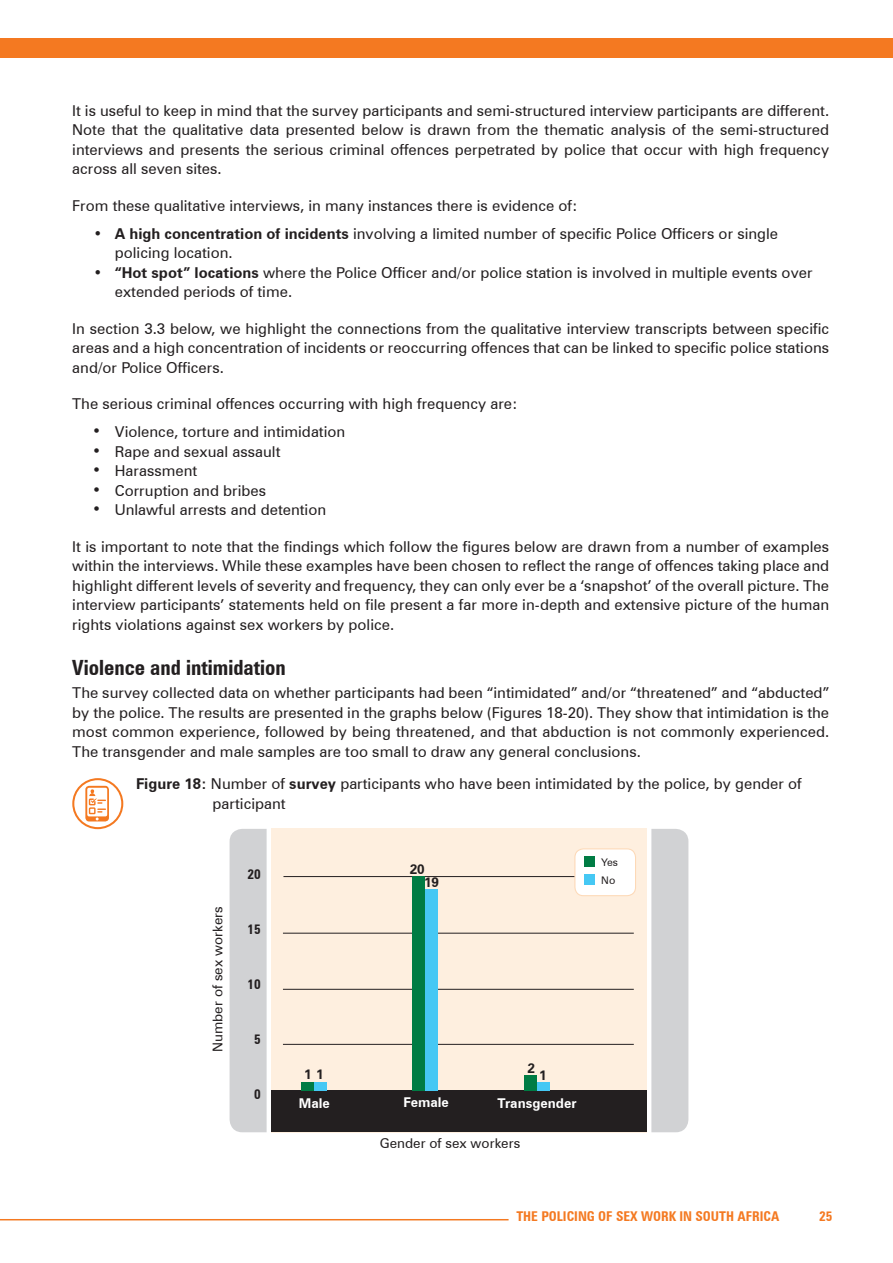
<style>
.page{position:relative;width:893px;height:1263px;background:#fff}
.page>*{position:absolute;margin:0;border:0;box-sizing:border-box;transform-origin:0 0}
.t1{font:700 condensed 21px "Zurich BT";color:#231f20}
.t2{font:15px/19.5px "Zurich BT";color:#231f20;text-align:justify}
.t3{font:13.5px "Zurich BT";color:#231f20}
.t4{font:700 condensed 13.5px "Zurich BT";color:#f47921}
.t5{font:700 13.5px "Zurich BT";color:#fff}
.t6{font:700 condensed 13.5px "Zurich BT";color:#231f20}
.t7{font:700 13.5px/13.5px "Zurich BT";color:#231f20}
.t8{font:10.5px/17.7px "Zurich BT";color:#231f20}
.s1{font-weight:700}
.s2{font-family:"Arial";font-size:18px}
</style>
<div class="page">
<div style="left:0;top:39px;width:893px;height:19px;background:#f47921"></div>
<hr style="left:0;top:1219px;width:509px;height:1px;background:#f47921">
<svg style="left:73px;top:779px;width:49px;height:49px"></svg>
<div style="left:72px;top:778px;width:51px;height:51px;border:2px solid #f47921;border-radius:50%"></div>
<svg style="left:85px;top:786px;width:24px;height:35px"></svg>
<svg style="left:87px;top:788px;width:20px;height:28px"></svg>
<svg style="left:88px;top:789px;width:17px;height:31px"></svg>
<div style="left:272px;top:829px;width:375px;height:304px;background:#feefdf"></div>
<div style="left:230px;top:829px;width:37px;height:303px;background:#d1d2d4"></div>
<hr style="left:283px;top:1044px;width:351px;height:1px;background:#231f20">
<hr style="left:283px;top:989px;width:351px;height:1px;background:#231f20">
<hr style="left:283px;top:933px;width:351px;height:1px;background:#231f20">
<hr style="left:283px;top:876px;width:351px;height:1px;background:#231f20">
<div style="left:271px;top:1090px;width:376px;height:42px;background:#231f20"></div>
<div style="left:524px;top:1075px;width:13px;height:15px;background:#007c44"></div>
<div style="left:302px;top:1082px;width:12px;height:8px;background:#007c44"></div>
<div style="left:314px;top:1082px;width:13px;height:8px;background:#45c8f4"></div>
<div style="left:537px;top:1082px;width:13px;height:8px;background:#45c8f4"></div>
<div style="left:412px;top:876px;width:13px;height:214px;background:#007c44"></div>
<div style="left:425px;top:889px;width:13px;height:201px;background:#45c8f4"></div>
<div style="left:651px;top:829px;width:37px;height:303px;background:#d1d2d4"></div>
<div style="left:575px;top:849px;width:60px;height:47px;background:#fff;border-radius:9px"></div>
<div style="left:574px;top:848px;width:62px;height:48px;border:1px solid #fdd9b7;border-radius:9px"></div>
<div style="left:584px;top:856px;width:11px;height:10px;background:#007c44"></div>
<div style="left:584px;top:874px;width:11px;height:11px;background:#45c8f4"></div>
<p class="t2" style="left:72px;top:100px;width:758px">It is useful to keep in mind that the survey participants and semi-structured interview participants are different.<br>Note that the qualitative data presented below is drawn from the thematic analysis of the semi-structured interviews and presents the serious criminal offences perpetrated by police that occur with high frequency across all seven sites.</p>
<p class="t2" style="left:72px;top:195px;width:507px">From these qualitative interviews, in many instances there is evidence of:</p>
<p class="t2" style="left:115px;top:223px;width:665px;text-indent:-21px"><span class="s1">• A high concentration of incidents</span> involving a limited number of specific Police Officers or single policing location.</p>
<p class="t2" style="left:115px;top:262px;width:699px;text-indent:-21px"><span class="s1">• “Hot spot” locations</span> where the Police Officer and/or police station is involved in multiple events over extended periods of time.</p>
<p class="t2" style="left:72px;top:318px;width:758px">In section 3.3 below, we highlight the connections from the qualitative interview transcripts between specific areas and a high concentration of incidents or reoccurring offences that can be linked to specific police stations and/or Police Officers.</p>
<p class="t2" style="left:72px;top:394px;width:447px">The serious criminal offences occurring with high frequency are:</p>
<p class="t2" style="left:94px;top:422px;width:253px"><span class="s2">•</span> Violence, torture and intimidation</p>
<p class="t2" style="left:94px;top:441px;width:188px"><span class="s2">•</span> Rape and sexual assault</p>
<p class="t2" style="left:94px;top:461px;width:105px"><span class="s2">•</span> Harassment</p>
<p class="t2" style="left:94px;top:480px;width:174px"><span class="s2">•</span> Corruption and bribes</p>
<p class="t2" style="left:94px;top:500px;width:234px"><span class="s2">•</span> Unlawful arrests and detention</p>
<p class="t2" style="left:72px;top:536px;width:758px">It is important to note that the findings which follow the figures below are drawn from a number of examples within the interviews. While these examples have been chosen to reflect the range of offences taking place and highlight different levels of severity and frequency, they can only ever be a ‘snapshot’ of the overall picture. The interview participants’ statements held on file present a far more in-depth and extensive picture of the human rights violations against sex workers by police.</p>
<h1 class="t1" style="left:72px;top:654px;width:215px">Violence and intimidation</h1>
<p class="t2" style="left:72px;top:683px;width:758px">The survey collected data on whether participants had been “intimidated” and/or “threatened” and “abducted” by the police. The results are presented in the graphs below (Figures 18-20). They show that intimidation is the most common experience, followed by being threatened, and that abduction is not commonly experienced.<br>The transgender and male samples are too small to draw any general conclusions.</p>
<p class="t2" style="left:213px;top:774px;width:591px;text-indent:-77px"><span class="s1">Figure 18:</span> Number of <span class="s1">survey</span> participants who have been intimidated by the police, by gender of participant</p>
<p class="t3" style="left:209px;top:1052px;width:147px;rotate:-90deg">Number of sex workers</p>
<p class="t6" style="left:248px;top:866px;width:15px">20</p>
<p class="t6" style="left:248px;top:921px;width:15px">15</p>
<p class="t6" style="left:248px;top:976px;width:15px">10</p>
<p class="t6" style="left:254px;top:1031px;width:8px">5</p>
<p class="t6" style="left:254px;top:1086px;width:8px">0</p>
<p class="t7" style="left:424px;top:862px;width:16px;text-indent:-14px">20<br>19</p>
<p class="t8" style="left:601px;top:854px;width:18px">Yes<br>No</p>
<p class="t7" style="left:527px;top:1061px;width:9px">2</p>
<p class="t7" style="left:304px;top:1068px;width:21px">1 1</p>
<p class="t7" style="left:539px;top:1068px;width:9px">1</p>
<p class="t5" style="left:299px;top:1095px;width:33px">Male</p>
<p class="t5" style="left:404px;top:1094px;width:47px">Female</p>
<p class="t5" style="left:497px;top:1095px;width:81px">Transgender</p>
<p class="t3" style="left:380px;top:1135px;width:142px">Gender of sex workers</p>
<p class="t4" style="left:516px;top:1207px;width:264px">THE POLICING OF SEX WORK IN SOUTH AFRICA</p>
<p class="t4" style="left:819px;top:1207px;width:15px">25</p>
</div>
